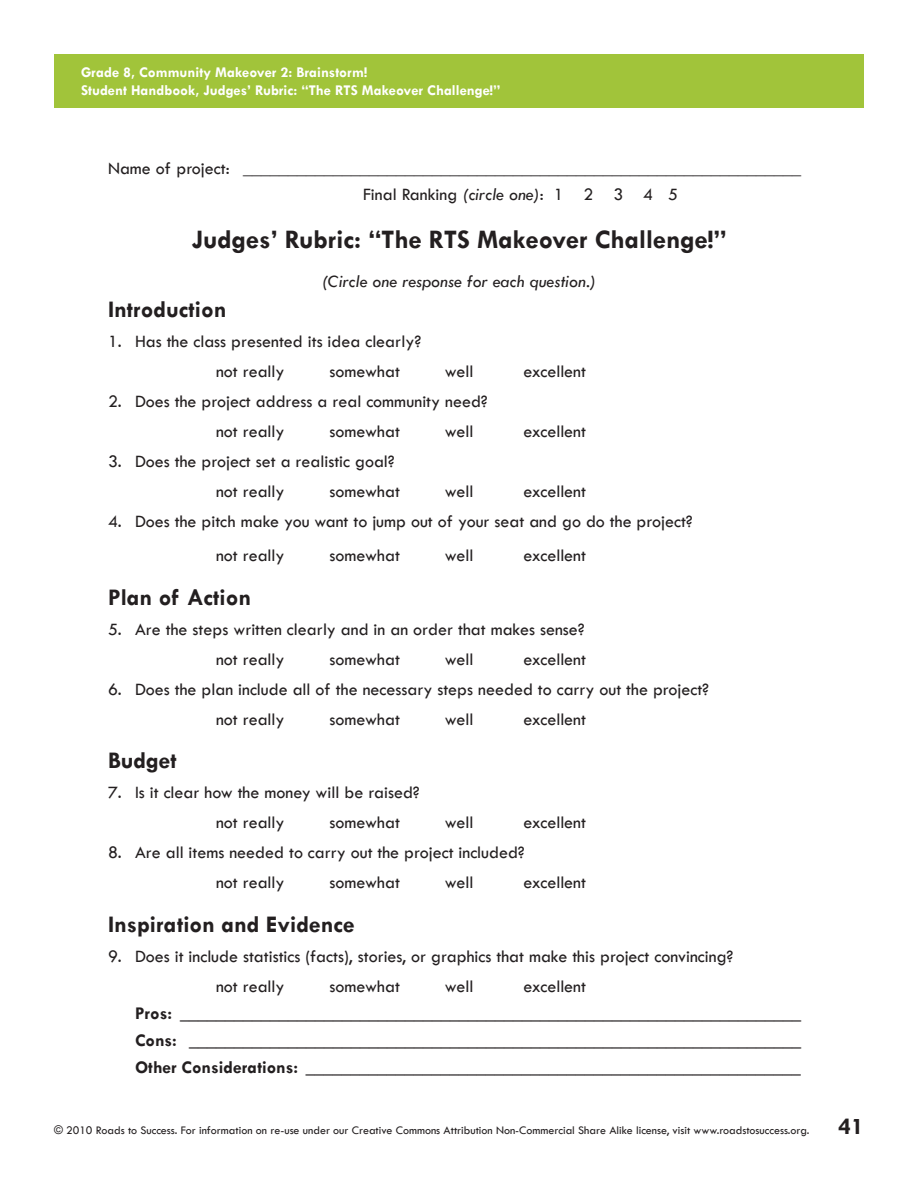
<style>
.page{position:relative;width:918px;height:1188px;background:#fff}
.page>*{position:absolute;margin:0;border:0;box-sizing:border-box;transform-origin:0 0}
.SHFR_Title{font:700 27px "Tw Cen";color:#231f20}
.SHFR_Head2{font:700 24px "Tw Cen";color:#231f20}
.Lesson_Front_Page_Te{font:700 24px "Tw Cen";color:#231f20}
.SHFR_NL{font:18px "Tw Cen";color:#231f20}
.SHFR_WriteOnLine{font:700 18px "Tw Cen";color:#231f20}
.SHFR_WriteOnLine-2{font:18px "Tw Cen";color:#231f20}
.SHFR_Text{font:italic 18px "Tw Cen";color:#231f20}
.SHFR_Head2-2{font:18px "Tw Cen";color:#231f20}
.SHFR_Text-2{font:18px "Tw Cen";color:#231f20}
.t1{font:700 15px "Tw Cen";color:#fff}
.t2{font:12px "Tw Cen";color:#231f20}
.s1{font-style:italic}
</style>
<div class="page">
<div style="left:54px;top:54px;width:810px;height:54px;background:#a1c43a"></div>
<p class="t1" style="left:81px;top:63px;width:288px">Grade 8, Community Makeover 2: Brainstorm!</p>
<p class="t1" style="left:81px;top:81px;width:421px">Student Handbook, Judges’ Rubric: “The RTS Makeover Challenge!”</p>
<p class="SHFR_WriteOnLine-2" style="left:108px;top:158px;width:695px">Name of project: ______________________________________________________________</p>
<p class="SHFR_Text-2" style="left:363px;top:183px;width:316px">Final Ranking <span class="s1">(circle one)</span>: 1 2 3 4 5</p>
<p class="SHFR_Title" style="left:192px;top:223px;width:536px">Judges’ Rubric: “The RTS Makeover Challenge!”</p>
<p class="SHFR_Text" style="left:322px;top:270px;width:276px">(Circle one response for each question.)</p>
<p class="SHFR_Head2" style="left:108px;top:295px;width:120px">Introduction</p>
<p class="SHFR_NL" style="left:108px;top:330px;width:315px">1. Has the class presented its idea clearly?</p>
<p class="SHFR_NL" style="left:216px;top:360px;width:70px">not really</p>
<p class="SHFR_NL" style="left:330px;top:360px;width:72px">somewhat</p>
<p class="SHFR_NL" style="left:445px;top:360px;width:30px">well</p>
<p class="SHFR_NL" style="left:523px;top:360px;width:64px">excellent</p>
<p class="SHFR_NL" style="left:108px;top:390px;width:381px">2. Does the project address a real community need?</p>
<p class="SHFR_NL" style="left:216px;top:420px;width:70px">not really</p>
<p class="SHFR_NL" style="left:330px;top:420px;width:72px">somewhat</p>
<p class="SHFR_NL" style="left:445px;top:420px;width:30px">well</p>
<p class="SHFR_NL" style="left:523px;top:420px;width:64px">excellent</p>
<p class="SHFR_NL" style="left:108px;top:450px;width:288px">3. Does the project set a realistic goal?</p>
<p class="SHFR_NL" style="left:216px;top:480px;width:70px">not really</p>
<p class="SHFR_NL" style="left:330px;top:480px;width:72px">somewhat</p>
<p class="SHFR_NL" style="left:445px;top:480px;width:30px">well</p>
<p class="SHFR_NL" style="left:523px;top:480px;width:64px">excellent</p>
<p class="SHFR_NL" style="left:108px;top:510px;width:586px">4. Does the pitch make you want to jump out of your seat and go do the project?</p>
<p class="SHFR_Head2-2" style="left:216px;top:545px;width:70px">not really</p>
<p class="SHFR_Head2-2" style="left:330px;top:545px;width:72px">somewhat</p>
<p class="SHFR_Head2-2" style="left:445px;top:545px;width:30px">well</p>
<p class="SHFR_Head2-2" style="left:523px;top:545px;width:64px">excellent</p>
<p class="SHFR_Head2" style="left:108px;top:583px;width:145px">Plan of Action</p>
<p class="SHFR_NL" style="left:108px;top:618px;width:478px">5. Are the steps written clearly and in an order that makes sense?</p>
<p class="SHFR_NL" style="left:216px;top:648px;width:70px">not really</p>
<p class="SHFR_NL" style="left:330px;top:648px;width:72px">somewhat</p>
<p class="SHFR_NL" style="left:445px;top:648px;width:30px">well</p>
<p class="SHFR_NL" style="left:523px;top:648px;width:64px">excellent</p>
<p class="SHFR_NL" style="left:108px;top:678px;width:603px">6. Does the plan include all of the necessary steps needed to carry out the project?</p>
<p class="SHFR_NL" style="left:216px;top:708px;width:70px">not really</p>
<p class="SHFR_NL" style="left:330px;top:708px;width:72px">somewhat</p>
<p class="SHFR_NL" style="left:445px;top:708px;width:30px">well</p>
<p class="SHFR_NL" style="left:523px;top:708px;width:64px">excellent</p>
<p class="SHFR_Head2" style="left:108px;top:746px;width:70px">Budget</p>
<p class="SHFR_NL" style="left:108px;top:782px;width:313px">7. Is it clear how the money will be raised?</p>
<p class="SHFR_NL" style="left:216px;top:812px;width:70px">not really</p>
<p class="SHFR_NL" style="left:330px;top:812px;width:72px">somewhat</p>
<p class="SHFR_NL" style="left:445px;top:812px;width:30px">well</p>
<p class="SHFR_NL" style="left:523px;top:812px;width:64px">excellent</p>
<p class="SHFR_NL" style="left:108px;top:842px;width:418px">8. Are all items needed to carry out the project included?</p>
<p class="SHFR_NL" style="left:216px;top:872px;width:70px">not really</p>
<p class="SHFR_NL" style="left:330px;top:872px;width:72px">somewhat</p>
<p class="SHFR_NL" style="left:445px;top:872px;width:30px">well</p>
<p class="SHFR_NL" style="left:523px;top:872px;width:64px">excellent</p>
<p class="SHFR_Head2" style="left:108px;top:910px;width:248px">Inspiration and Evidence</p>
<p class="SHFR_NL" style="left:108px;top:945px;width:627px">9. Does it include statistics (facts), stories, or graphics that make this project convincing?</p>
<p class="SHFR_NL" style="left:216px;top:975px;width:70px">not really</p>
<p class="SHFR_NL" style="left:330px;top:975px;width:72px">somewhat</p>
<p class="SHFR_NL" style="left:445px;top:975px;width:30px">well</p>
<p class="SHFR_NL" style="left:523px;top:975px;width:64px">excellent</p>
<p class="SHFR_WriteOnLine" style="left:135px;top:1002px;width:668px">Pros: _____________________________________________________________________</p>
<p class="SHFR_WriteOnLine" style="left:135px;top:1029px;width:668px">Cons: ____________________________________________________________________</p>
<p class="SHFR_WriteOnLine" style="left:135px;top:1056px;width:667px">Other Considerations: _______________________________________________________</p>
<p class="t2" style="left:54px;top:1123px;width:757px">© 2010 Roads to Success. For information on re-use under our Creative Commons Attribution Non-Commercial Share Alike license, visit www.roadstosuccess.org.</p>
<p class="Lesson_Front_Page_Te" style="left:839px;top:1112px;width:27px">41</p>
</div>
